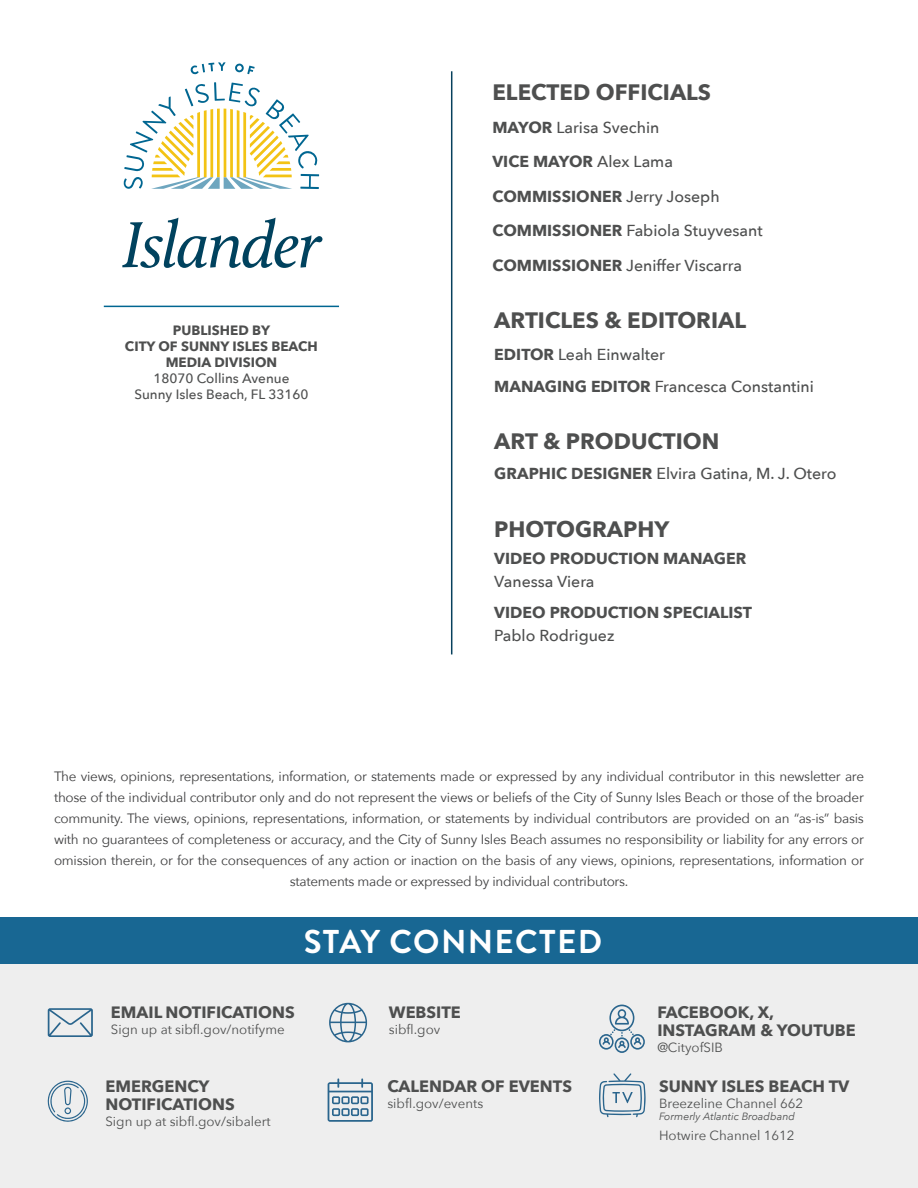
<style>
.page{position:relative;width:918px;height:1188px;background:#fff}
.page>*{position:absolute;margin:0;border:0;box-sizing:border-box;transform-origin:0 0}
.t1{font:italic 67.2px "Calluna";letter-spacing:-.03em;color:#00425e}
.t2{font:700 33px "Brandon Grotesque";letter-spacing:.04em;color:#fff}
.t3{font:700 22.2px "Avenir Next";color:#4e4f4f}
.t4{font:700 16.35px/17.9px "Avenir Next";color:#4e4f4f}
.t5{font:500 15.9px/34.5px "Avenir Next";color:#4e4f4f}
.t6{font:700 15.9px/22.2px "Avenir Next";color:#4e4f4f}
.t7{font:13.5px/21px "Avenir Next";letter-spacing:-.02em;color:#3e3e3f;text-align:center}
.t8{font:700 13.5px/16.2px "Avenir Next";color:#4e4f4f;text-align:center}
.t9{font:13.35px "Avenir Next";color:#4e4f4f}
.t10{font:italic 10.5px "Avenir Next";color:#4e4f4f}
.s1{font-weight:500}
.s2{font-weight:700}
</style>
<div class="page">
<hr style="left:451px;top:71px;width:1px;height:583px;background:#07415d">
<hr style="left:104px;top:306px;width:235px;height:1px;background:#006691">
<svg style="left:190px;top:62px;width:36px;height:13px"></svg>
<svg style="left:235px;top:63px;width:20px;height:11px"></svg>
<svg style="left:124px;top:82px;width:195px;height:107px"></svg>
<div style="left:0;top:964px;width:918px;height:224px;background:#eee"></div>
<svg style="left:48px;top:1008px;width:45px;height:29px"></svg>
<svg style="left:329px;top:1003px;width:38px;height:39px"></svg>
<svg style="left:328px;top:1078px;width:45px;height:44px"></svg>
<svg style="left:599px;top:1005px;width:46px;height:48px"></svg>
<svg style="left:599px;top:1073px;width:47px;height:44px"></svg>
<svg style="left:47px;top:1081px;width:41px;height:41px"></svg>
<div style="left:0;top:918px;width:918px;height:46px;background:#186793"></div>
<h1 class="t1" style="left:122px;top:204px;width:200px">Islander</h1>
<p class="t8" style="left:125px;top:322px;width:194px">PUBLISHED BY<br>CITY OF SUNNY ISLES BEACH<br>MEDIA DIVISION<br><span class="s1">18070 Collins Avenue<br>Sunny Isles Beach, FL 33160</span></p>
<p class="t3" style="left:492px;top:73px;width:220px">ELECTED OFFICIALS</p>
<p class="t5" style="left:492px;top:109px;width:272px"><span class="s2">MAYOR</span> Larisa Svechin<br><span class="s2">VICE MAYOR</span> Alex Lama<br><span class="s2">COMMISSIONER</span> Jerry Joseph<br><span class="s2">COMMISSIONER</span> Fabiola Stuyvesant<br><span class="s2">COMMISSIONER</span> Jeniffer Viscarra</p>
<p class="t3" style="left:494px;top:301px;width:253px">ARTICLES &amp; EDITORIAL</p>
<p class="t5" style="left:494px;top:338px;width:321px;line-height:31.8px"><span class="s2">EDITOR</span> Leah Einwalter<br><span class="s2">MANAGING EDITOR</span> Francesca Constantini</p>
<p class="t3" style="left:494px;top:422px;width:227px">ART &amp; PRODUCTION</p>
<p class="t5" style="left:494px;top:456px;width:344px"><span class="s2">GRAPHIC DESIGNER</span> Elvira Gatina, M. J. Otero</p>
<p class="t3" style="left:494px;top:510px;width:176px">PHOTOGRAPHY</p>
<p class="t6" style="left:494px;top:547px;width:254px">VIDEO PRODUCTION MANAGER<br><span class="s1">Vanessa Viera</span></p>
<p class="t6" style="left:494px;top:601px;width:259px">VIDEO PRODUCTION SPECIALIST<br><span class="s1">Pablo Rodriguez</span></p>
<p class="t7" style="left:54px;top:765px;width:812px">The views, opinions, representations, information, or statements made or expressed by any individual contributor in this newsletter are those of the individual contributor only and do not represent the views or beliefs of the City of Sunny Isles Beach or those of the broader community. The views, opinions, representations, information, or statements by individual contributors are provided on an “as-is” basis with no guarantees of completeness or accuracy, and the City of Sunny Isles Beach assumes no responsibility or liability for any errors or omission therein, or for the consequences of any action or inaction on the basis of any views, opinions, representations, information or statements made or expressed by individual contributors.</p>
<h2 class="t2" style="left:304px;top:918px;width:300px">STAY CONNECTED</h2>
<p class="t4" style="left:111px;top:1003px;width:185px">EMAIL NOTIFICATIONS</p>
<p class="t9" style="left:111px;top:1018px;width:175px">Sign up at sibfl.gov/notifyme</p>
<p class="t4" style="left:105px;top:1077px;width:131px">EMERGENCY<br>NOTIFICATIONS</p>
<p class="t9" style="left:105px;top:1110px;width:167px">Sign up at sibfl.gov/sibalert</p>
<p class="t4" style="left:389px;top:1003px;width:74px">WEBSITE</p>
<p class="t9" style="left:389px;top:1018px;width:53px">sibfl.gov</p>
<p class="t4" style="left:387px;top:1077px;width:186px">CALENDAR OF EVENTS</p>
<p class="t9" style="left:387px;top:1092px;width:97px">sibfl.gov/events</p>
<p class="t4" style="left:657px;top:1003px;width:200px">FACEBOOK, X,<br>INSTAGRAM &amp; YOUTUBE</p>
<p class="t9" style="left:657px;top:1036px;width:67px">@CityofSIB</p>
<p class="t4" style="left:659px;top:1077px;width:192px">SUNNY ISLES BEACH TV</p>
<p class="t9" style="left:659px;top:1092px;width:146px">Breezeline Channel 662</p>
<p class="t10" style="left:659px;top:1108px;width:137px">Formerly Atlantic Broadband</p>
<p class="t9" style="left:659px;top:1124px;width:137px">Hotwire Channel 1612</p>
</div>
